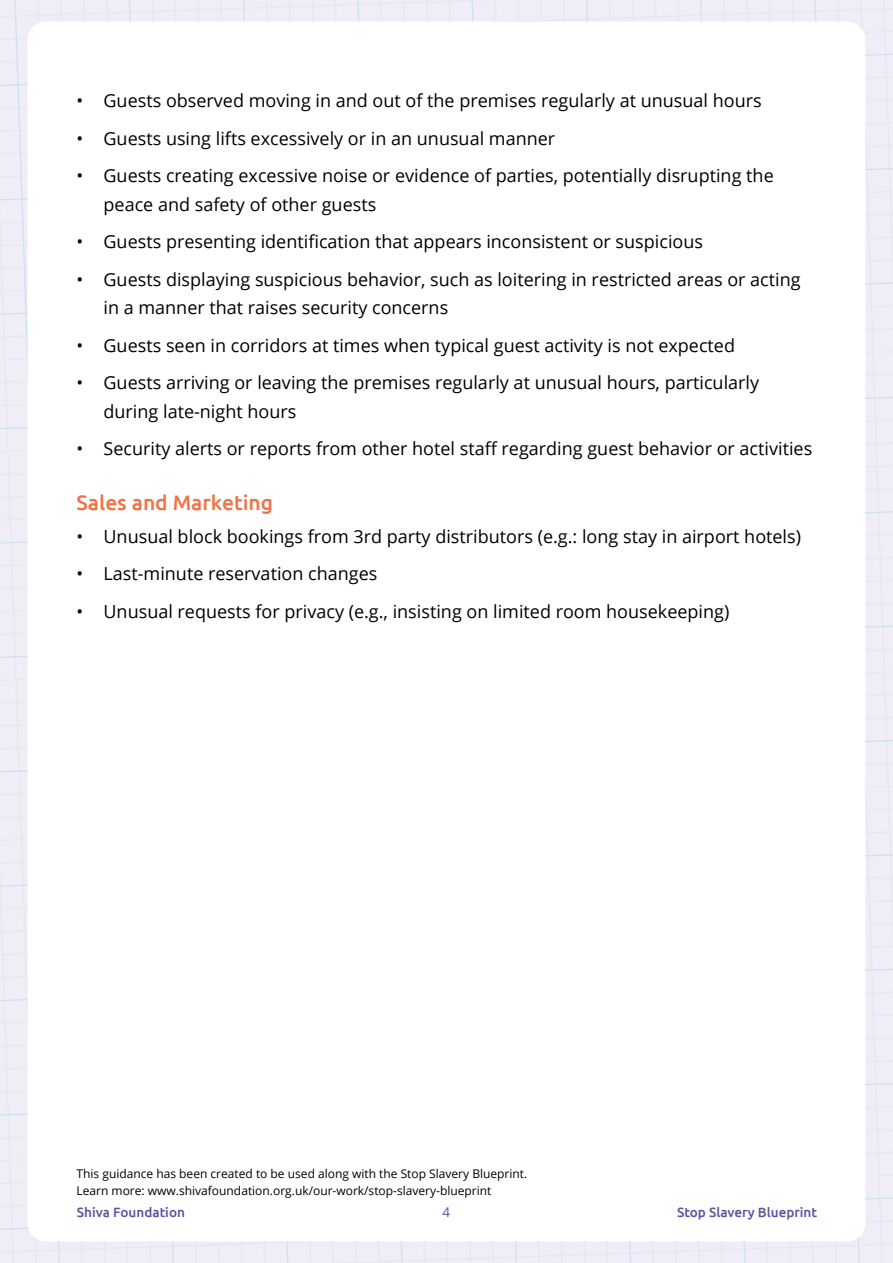
<style>
.page{position:relative;width:893px;height:1263px;background:#efeef6}
.page>*{position:absolute;margin:0;border:0;box-sizing:border-box;transform-origin:0 0}
.Subtitles{font:500 21px "Ubuntu";color:#f27244}
.t1{font:18px/28.5px "Open Sans";color:#000}
.t2{font:500 13.5px "Ubuntu";color:#5b53a3}
.t3{font:13.5px "Open Sans";color:#5b53a3}
.t4{font:12px/17.4px "Open Sans";color:#000}
</style>
<div class="page">
<div style="left:804px;top:0;width:66px;height:1263px;background:#efeef6"></div>
<div style="left:690px;top:0;width:66px;height:1263px;background:#efeef6"></div>
<div style="left:575px;top:0;width:67px;height:1263px;background:#efeef6"></div>
<div style="left:461px;top:0;width:67px;height:1263px;background:#efeef6"></div>
<div style="left:347px;top:0;width:67px;height:1263px;background:#efeef6"></div>
<div style="left:233px;top:0;width:67px;height:1263px;background:#efeef6"></div>
<div style="left:119px;top:0;width:66px;height:1263px;background:#efeef6"></div>
<div style="left:5px;top:0;width:66px;height:1263px;background:#efeef6"></div>
<div style="left:28px;top:22px;width:837px;height:1219px;background:#fff;border-radius:18px"></div>
<p class="t1" style="left:77px;top:86px;width:687px">• Guests observed moving in and out of the premises regularly at unusual hours</p>
<p class="t1" style="left:77px;top:124px;width:480px">• Guests using lifts excessively or in an unusual manner</p>
<p class="t1" style="left:104px;top:161px;width:672px;text-indent:-27px">• Guests creating excessive noise or evidence of parties, potentially disrupting the peace and safety of other guests</p>
<p class="t1" style="left:77px;top:227px;width:628px">• Guests presenting identification that appears inconsistent or suspicious</p>
<p class="t1" style="left:104px;top:265px;width:699px;text-indent:-27px">• Guests displaying suspicious behavior, such as loitering in restricted areas or acting in a manner that raises security concerns</p>
<p class="t1" style="left:77px;top:331px;width:660px">• Guests seen in corridors at times when typical guest activity is not expected</p>
<p class="t1" style="left:104px;top:368px;width:657px;text-indent:-27px">• Guests arriving or leaving the premises regularly at unusual hours, particularly during late-night hours</p>
<p class="t1" style="left:77px;top:434px;width:737px">• Security alerts or reports from other hotel staff regarding guest behavior or activities</p>
<p class="Subtitles" style="left:77px;top:489px;width:198px">Sales and Marketing</p>
<p class="t1" style="left:77px;top:522px;width:726px">• Unusual block bookings from 3rd party distributors (e.g.: long stay in airport hotels)</p>
<p class="t1" style="left:77px;top:559px;width:302px">• Last-minute reservation changes</p>
<p class="t1" style="left:77px;top:597px;width:654px">• Unusual requests for privacy (e.g., insisting on limited room housekeeping)</p>
<p class="t4" style="left:77px;top:1164px;width:452px">This guidance has been created to be used along with the Stop Slavery Blueprint.<br>Learn more: www.shivafoundation.org.uk/our-work/stop-slavery-blueprint</p>
<p class="t2" style="left:77px;top:1203px;width:110px">Shiva Foundation</p>
<p class="t3" style="left:443px;top:1203px;width:9px">4</p>
<p class="t2" style="left:677px;top:1203px;width:142px">Stop Slavery Blueprint</p>
</div>
